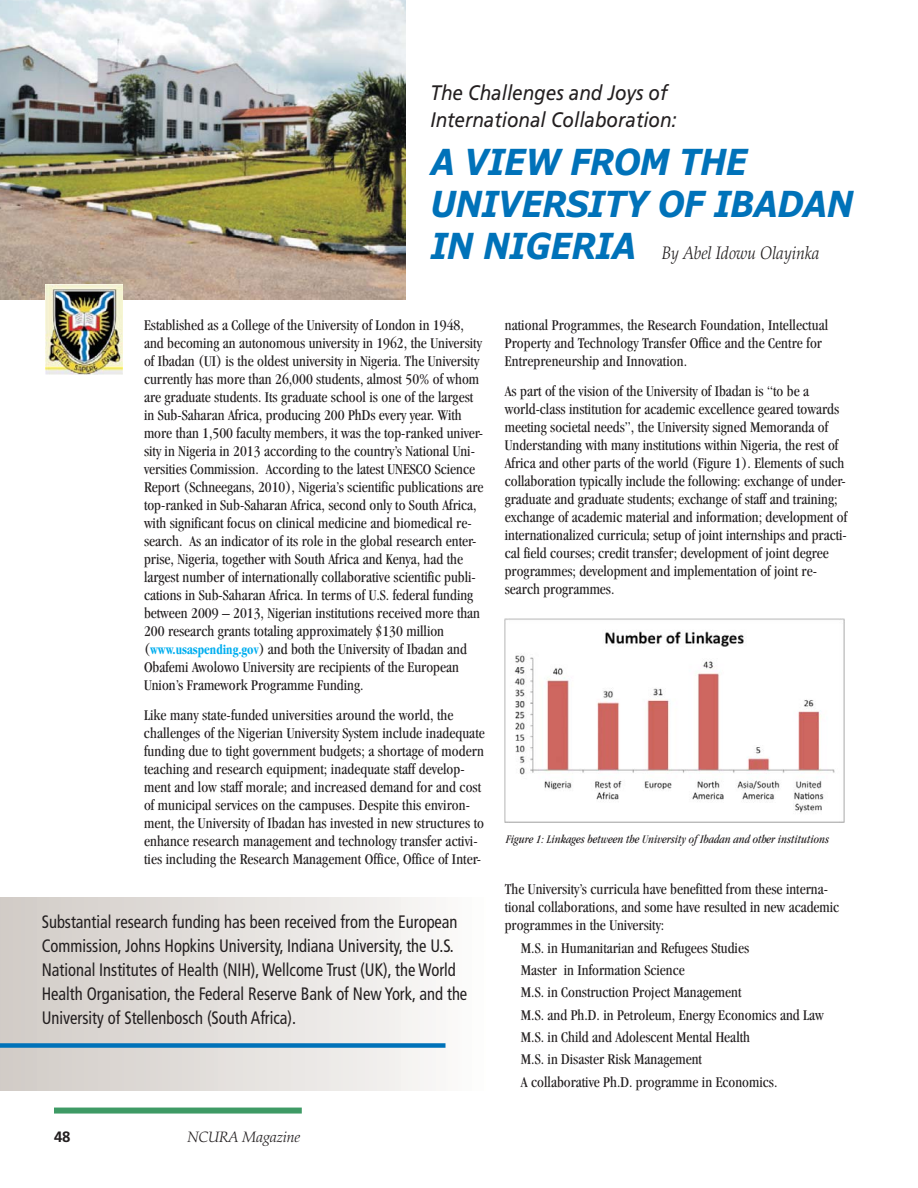
<style>
.page{position:relative;width:918px;height:1188px;background:#fff}
.page>*{position:absolute;margin:0;border:0;box-sizing:border-box;transform-origin:0 0}
.t1{font:italic 700 36px/42px "Verdana";letter-spacing:-.025em;color:#0072b9;scale:.88 1}
.t2{font:italic 21px/27px "Frutiger";color:#231f20;scale:.9 1}
.t3{font:condensed 18px/24px "Frutiger";color:#231f20;scale:.92 1}
.t4{font:italic 300 18px "Palatino";color:#231f20;scale:.9 1}
.t5{font:condensed 15.45px/18px "Garamond";color:#231f20}
.t6{font:italic 300 15px "Palatino";color:#231f20}
.t7{font:700 15px "Frutiger";color:#231f20}
.t8{font:italic condensed 12px "Garamond";color:#231f20}
.s1{font-family:"Verdana";font-weight:700;font-size:36px;color:#0072b9}
.s2{font-weight:700;font-size:14.25px;color:#00aeef}
</style>
<div class="page">
<div style="left:54px;top:1108px;width:248px;height:6px;background:#3e9a65"></div>
<img style="left:0;top:0;width:405px;height:299px">
<div style="left:0;top:898px;width:486px;height:193px;background:linear-gradient(to right,#d0cac5,#fbfaf9)"></div>
<img style="left:46px;top:285px;width:76px;height:89px">
<img style="left:505px;top:618px;width:340px;height:204px">
<div style="left:0;top:1043px;width:446px;height:5px;background:#0072b9"></div>
<h2 class="t2" style="left:431px;top:81px;width:275px">The Challenges and Joys of<br>International Collaboration:</h2>
<h1 class="t1" style="left:430px;top:142px;width:482px">A VIEW FROM THE<br>UNIVERSITY OF IBADAN</h1>
<p class="t4" style="left:430px;top:246px;width:434px"><span class="s1">IN NIGERIA</span> By Abel Idowu Olayinka</p>
<p class="t5" style="left:144px;top:318px;width:341px">Established as a College of the University of London in 1948, and becoming an autonomous university in 1962, the University of Ibadan (UI) is the oldest university in Nigeria. The University currently has more than 26,000 students, almost 50% of whom are graduate students. Its graduate school is one of the largest in Sub-Saharan Africa, producing 200 PhDs every year. With more than 1,500 faculty members, it was the top-ranked univer&shy;sity in Nigeria in 2013 according to the country’s National Uni&shy;versities Commission. According to the latest UNESCO Science Report (Schneegans, 2010), Nigeria’s scientific publications are top-ranked in Sub-Saharan Africa, second only to South Africa, with significant focus on clinical medicine and biomedical re&shy;search. As an indicator of its role in the global research enter&shy;prise, Nigeria, together with South Africa and Kenya, had the largest number of internationally collaborative scientific publi&shy;cations in Sub-Saharan Africa. In terms of U.S. federal funding between 2009 – 2013, Nigerian institutions received more than 200 research grants totaling approximately $130 million (<span class="s2">www.usaspending.gov</span>) and both the University of Ibadan and Obafemi Awolowo University are recipients of the European Union’s Framework Programme Funding.</p>
<p class="t5" style="left:144px;top:708px;width:342px">Like many state-funded universities around the world, the challenges of the Nigerian University System include inadequate funding due to tight government budgets; a shortage of modern teaching and research equipment; inadequate staff develop&shy;ment and low staff morale; and increased demand for and cost of municipal services on the campuses. Despite this environ&shy;ment, the University of Ibadan has invested in new structures to enhance research management and technology transfer activi&shy;ties including the Research Management Office, Office of Inter-</p>
<p class="t3" style="left:42px;top:911px;width:464px">Substantial research funding has been received from the European Commission, Johns Hopkins University, Indiana University, the U.S.<br>National Institutes of Health (NIH), Wellcome Trust (UK), the World Health Organisation, the Federal Reserve Bank of New York, and the University of Stellenbosch (South Africa).</p>
<p class="t7" style="left:54px;top:1131px;width:18px">48</p>
<p class="t6" style="left:187px;top:1131px;width:115px">NCURA Magazine</p>
<p class="t5" style="left:505px;top:318px;width:325px">national Programmes, the Research Foundation, Intellectual<br>Property and Technology Transfer Office and the Centre for<br>Entrepreneurship and Innovation.</p>
<p class="t5" style="left:505px;top:384px;width:344px">As part of the vision of the University of Ibadan is “to be a world-class institution for academic excellence geared towards meeting societal needs”, the University signed Memoranda of Understanding with many institutions within Nigeria, the rest of Africa and other parts of the world (Figure 1). Elements of such collaboration typically include the following: exchange of under&shy;graduate and graduate students; exchange of staff and training; exchange of academic material and information; development of internationalized curricula; setup of joint internships and practi&shy;cal field courses; credit transfer; development of joint degree programmes; development and implementation of joint re&shy;search programmes.</p>
<p class="t8" style="left:506px;top:835px;width:325px">Figure 1: Linkages between the University of Ibadan and other institutions</p>
<p class="t5" style="left:505px;top:882px;width:336px">The University’s curricula have benefitted from these interna&shy;tional collaborations, and some have resulted in new academic programmes in the University:</p>
<p class="t5" style="left:521px;top:938px;width:304px;line-height:22.4px">M.S. in Humanitarian and Refugees Studies<br>Master in Information Science<br>M.S. in Construction Project Management<br>M.S. and Ph.D. in Petroleum, Energy Economics and Law M.S. in Child and Adolescent Mental Health<br>M.S. in Disaster Risk Management<br>A collaborative Ph.D. programme in Economics.</p>
</div>
